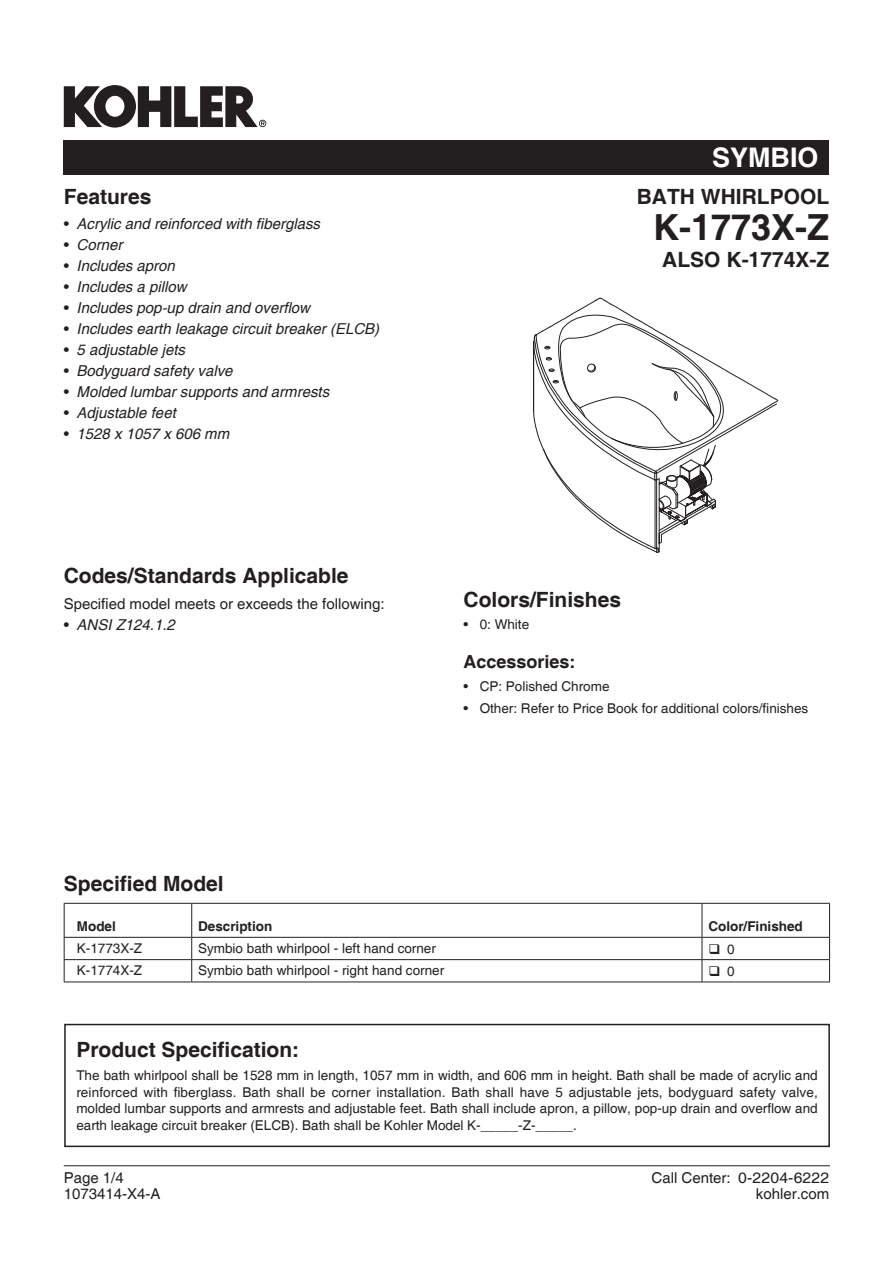
<style>
.page{position:relative;width:893px;height:1263px;background:#fff}
.page>*{position:absolute;margin:0;border:0;box-sizing:border-box;transform-origin:0 0}
.t1{font:700 36px "Helvetica";color:#231f20}
.t2{font:700 27px "Helvetica";color:#fff}
.t3{font:700 21px "Helvetica";color:#231f20}
.t4{font:700 18px "Helvetica";color:#231f20}
.t5{font:italic 15px "Helvetica";color:#231f20}
.t6{font:15px/16.5px "Helvetica";color:#231f20}
.t7{font:13.5px/16.5px "Helvetica";color:#231f20;text-align:justify}
.t8{font:700 13.5px "Helvetica";color:#231f20}
.s1{font-style:normal}
</style>
<div class="page">
<hr style="left:64px;top:1165px;width:766px;height:1px;background:#231f20">
<div style="left:64px;top:140px;width:765px;height:34px;background:#231f20"></div>
<svg style="left:64px;top:85px;width:202px;height:43px"></svg>
<hr style="left:64px;top:959px;width:128px;height:1px;background:#231f20">
<svg style="left:64px;top:938px;width:1px;height:43px"></svg>
<hr style="left:192px;top:959px;width:510px;height:1px;background:#231f20">
<svg style="left:191px;top:938px;width:1px;height:43px"></svg>
<hr style="left:702px;top:959px;width:128px;height:1px;background:#231f20">
<svg style="left:702px;top:938px;width:1px;height:43px"></svg>
<svg style="left:829px;top:938px;width:1px;height:43px"></svg>
<hr style="left:702px;top:981px;width:128px;height:1px;background:#231f20">
<hr style="left:64px;top:903px;width:128px;height:1px;background:#231f20">
<hr style="left:64px;top:904px;width:1px;height:33px;background:#231f20">
<hr style="left:192px;top:903px;width:510px;height:1px;background:#231f20">
<hr style="left:191px;top:904px;width:1px;height:33px;background:#231f20">
<hr style="left:702px;top:903px;width:128px;height:1px;background:#231f20">
<hr style="left:702px;top:904px;width:1px;height:33px;background:#231f20">
<hr style="left:829px;top:904px;width:1px;height:33px;background:#231f20">
<hr style="left:64px;top:937px;width:128px;height:1px;background:#231f20">
<hr style="left:192px;top:937px;width:510px;height:1px;background:#231f20">
<hr style="left:702px;top:937px;width:128px;height:1px;background:#231f20">
<hr style="left:64px;top:981px;width:128px;height:1px;background:#231f20">
<hr style="left:192px;top:981px;width:510px;height:1px;background:#231f20">
<svg style="left:533px;top:298px;width:245px;height:255px"></svg>
<div style="left:64px;top:1024px;width:766px;height:123px;border:2px solid #231f20"></div>
<h3 class="t3" style="left:64px;top:184px;width:89px">Features</h3>
<p class="t5" style="left:64px;top:215px;width:258px"><span class="s1">•</span> Acrylic and reinforced with fiberglass</p>
<p class="t5" style="left:64px;top:236px;width:60px"><span class="s1">•</span> Corner</p>
<p class="t5" style="left:64px;top:257px;width:113px"><span class="s1">•</span> Includes apron</p>
<p class="t5" style="left:64px;top:278px;width:124px"><span class="s1">•</span> Includes a pillow</p>
<p class="t5" style="left:64px;top:299px;width:248px"><span class="s1">•</span> Includes pop-up drain and overflow</p>
<p class="t5" style="left:64px;top:320px;width:317px"><span class="s1">•</span> Includes earth leakage circuit breaker (ELCB)</p>
<p class="t5" style="left:64px;top:341px;width:123px"><span class="s1">•</span> 5 adjustable jets</p>
<p class="t5" style="left:64px;top:362px;width:170px"><span class="s1">•</span> Bodyguard safety valve</p>
<p class="t5" style="left:64px;top:383px;width:267px"><span class="s1">•</span> Molded lumbar supports and armrests</p>
<p class="t5" style="left:64px;top:404px;width:113px"><span class="s1">•</span> Adjustable feet</p>
<p class="t5" style="left:64px;top:425px;width:167px"><span class="s1">•</span> 1528 x 1057 x 606 mm</p>
<h3 class="t3" style="left:64px;top:563px;width:286px">Codes/Standards Applicable</h3>
<p class="t6" style="left:64px;top:596px;width:322px">Specified model meets or exceeds the following:</p>
<p class="t5" style="left:64px;top:616px;width:113px"><span class="s1">•</span> ANSI Z124.1.2</p>
<h2 class="t2" style="left:712px;top:141px;width:108px">SYMBIO</h2>
<h3 class="t3" style="left:637px;top:184px;width:194px">BATH WHIRLPOOL</h3>
<h1 class="t1" style="left:653px;top:205px;width:178px">K-1773X-Z</h1>
<h3 class="t3" style="left:662px;top:246px;width:168px">ALSO K-1774X-Z</h3>
<h3 class="t3" style="left:463px;top:587px;width:159px">Colors/Finishes</h3>
<p class="t7" style="left:463px;top:616px;width:67px">• 0: White</p>
<h3 class="t4" style="left:463px;top:651px;width:114px">Accessories:</h3>
<p class="t7" style="left:463px;top:678px;width:147px">• CP: Polished Chrome</p>
<p class="t7" style="left:463px;top:700px;width:346px">• Other: Refer to Price Book for additional colors/finishes</p>
<h3 class="t3" style="left:64px;top:870px;width:161px">Specified Model</h3>
<p class="t8" style="left:77px;top:918px;width:41px">Model</p>
<p class="t8" style="left:198px;top:918px;width:76px">Description</p>
<p class="t8" style="left:708px;top:918px;width:96px">Color/Finished</p>
<p class="t7" style="left:77px;top:940px;width:67px">K-1773X-Z</p>
<p class="t7" style="left:198px;top:940px;width:239px">Symbio bath whirlpool - left hand corner</p>
<p class="t7" style="left:708px;top:941px;width:28px">❑ 0</p>
<p class="t7" style="left:77px;top:963px;width:67px">K-1774X-Z</p>
<p class="t7" style="left:198px;top:963px;width:248px">Symbio bath whirlpool - right hand corner</p>
<p class="t7" style="left:708px;top:963px;width:28px">❑ 0</p>
<h3 class="t3" style="left:76px;top:1037px;width:224px">Product Specification:</h3>
<p class="t7" style="left:76px;top:1067px;width:743px">The bath whirlpool shall be 1528 mm in length, 1057 mm in width, and 606 mm in height. Bath shall be made of acrylic and reinforced with fiberglass. Bath shall be corner installation. Bath shall have 5 adjustable jets, bodyguard safety valve, molded lumbar supports and armrests and adjustable feet. Bath shall include apron, a pillow, pop-up drain and overflow and earth leakage circuit breaker (ELCB). Bath shall be Kohler Model K-_____-Z-_____.</p>
<p class="t6" style="left:64px;top:1170px;width:98px">Page 1/4<br>1073414-X4-A</p>
<p class="t6" style="left:652px;top:1170px;width:179px;text-align:right">Call Center: 0-2204-6222 kohler.com</p>
</div>
